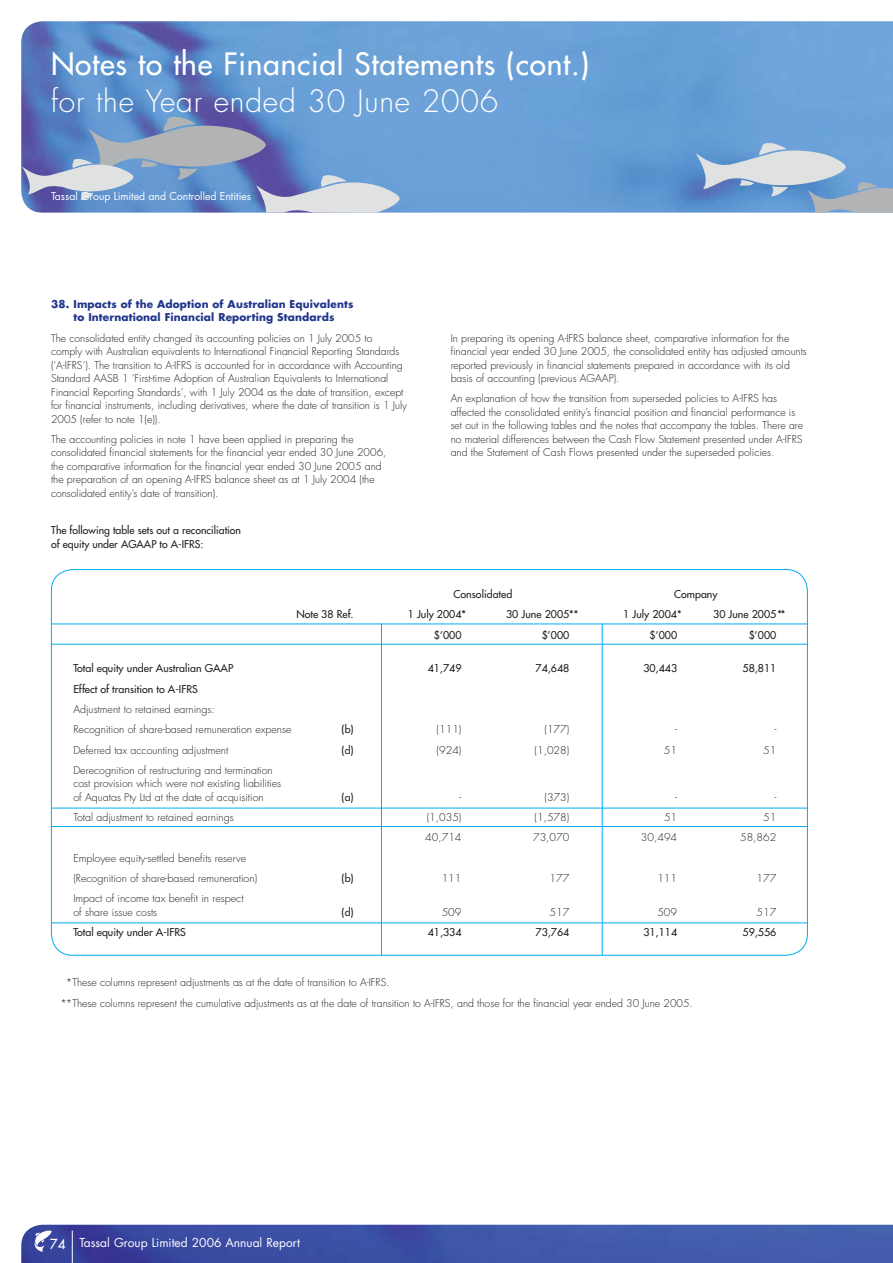
<style>
.page{position:relative;width:893px;height:1263px;background:#fff}
.page>*{position:absolute;margin:0;border:0;box-sizing:border-box;transform-origin:0 0}
.t1{font:30px "Futura";letter-spacing:.025em;color:#fff}
.t2{font:300 30px "Futura";letter-spacing:.025em;color:#fff}
.t3{font:13.5px "Futura";color:#fff}
.t4{font:12px "Futura";color:#fff}
.t5{font:300 10.5px/13.5px "Futura";color:#231f20}
.t6{font:10.5px/13.5px "Futura";color:#231f20}
.t7{font:700 10.5px/13.5px "Futura";letter-spacing:.015em;color:#21368b;text-align:center}
.t8{font:10.5px "Futura";color:#fff}
</style>
<div class="page">
<img style="left:21px;top:1225px;width:872px;height:38px">
<svg style="left:34px;top:1230px;width:18px;height:22px"></svg>
<hr style="left:72px;top:1230px;width:1px;height:33px;background:#fff">
<img style="left:21px;top:21px;width:872px;height:192px">
<hr style="left:381px;top:624px;width:1px;height:331px;background:#00adef">
<hr style="left:602px;top:624px;width:1px;height:331px;background:#00adef">
<svg style="left:696px;top:142px;width:197px;height:71px;background:#8eafd2"></svg>
<svg style="left:22px;top:115px;width:379px;height:98px;background:#7e99c7"></svg>
<hr style="left:51px;top:624px;width:756px;height:1px;background:#00adef">
<hr style="left:51px;top:644px;width:756px;height:1px;background:#00adef">
<hr style="left:51px;top:808px;width:756px;height:1px;background:#00adef">
<hr style="left:51px;top:826px;width:756px;height:1px;background:#00adef">
<hr style="left:51px;top:923px;width:756px;height:1px;background:#00adef">
<h1 class="t1" style="left:51px;top:44px;width:540px">Notes to the Financial Statements (cont.)</h1>
<h1 class="t2" style="left:51px;top:82px;width:449px">for the Year ended 30 June 2006</h1>
<p class="t8" style="left:51px;top:188px;width:202px">Tassal Group Limited and Controlled Entities</p>
<p class="t7" style="left:51px;top:297px;width:304px">38. Impacts of the Adoption of Australian Equivalents to International Financial Reporting Standards</p>
<p class="t5" style="left:51px;top:331px;width:357px">The consolidated entity changed its accounting policies on 1 July 2005 to<br>comply with Australian equivalents to International Financial Reporting Standards (‘A-IFRS’). The transition to A-IFRS is accounted for in accordance with Accounting Standard AASB 1 ‘First-time Adoption of Australian Equivalents to International Financial Reporting Standards’, with 1 July 2004 as the date of transition, except for financial instruments, including derivatives, where the date of transition is 1 July 2005 (refer to note 1(e)).</p>
<p class="t5" style="left:51px;top:432px;width:337px">The accounting policies in note 1 have been applied in preparing the consolidated financial statements for the financial year ended 30 June 2006, the comparative information for the financial year ended 30 June 2005 and the preparation of an opening A-IFRS balance sheet as at 1 July 2004 (the consolidated entity’s date of transition).</p>
<p class="t6" style="left:51px;top:523px;width:191px">The following table sets out a reconciliation of equity under AGAAP to A-IFRS:</p>
<p class="t5" style="left:451px;top:331px;width:358px">In preparing its opening A-IFRS balance sheet, comparative information for the financial year ended 30 June 2005, the consolidated entity has adjusted amounts reported previously in financial statements prepared in accordance with its old basis of accounting (previous AGAAP).</p>
<p class="t5" style="left:451px;top:392px;width:354px">An explanation of how the transition from superseded policies to A-IFRS has affected the consolidated entity’s financial position and financial performance is set out in the following tables and the notes that accompany the tables. There are no material differences between the Cash Flow Statement presented under A-IFRS and the Statement of Cash Flows presented under the superseded policies.</p>
<p class="t6" style="left:453px;top:587px;width:60px">Consolidated</p>
<p class="t6" style="left:674px;top:587px;width:45px">Company</p>
<p class="t6" style="left:296px;top:608px;width:88px">Note 38 Ref. 1</p>
<p class="t6" style="left:417px;top:608px;width:71px">July 2004 3*</p>
<p class="t6" style="left:512px;top:608px;width:87px">0 June 2005*1*</p>
<p class="t6" style="left:632px;top:608px;width:51px">July 2004*</p>
<p class="t6" style="left:713px;top:608px;width:74px">30 June 2005 **</p>
<p class="t6" style="left:434px;top:628px;width:29px">$’000</p>
<p class="t6" style="left:542px;top:628px;width:29px">$’000</p>
<p class="t6" style="left:650px;top:628px;width:29px">$’000</p>
<p class="t6" style="left:749px;top:628px;width:29px">$’000</p>
<p class="t6" style="left:73px;top:662px;width:161px">Total equity under Australian GAAP</p>
<p class="t6" style="left:428px;top:662px;width:20px">41 ,74974</p>
<p class="t6" style="left:548px;top:662px;width:14px">,6483</p>
<p class="t6" style="left:649px;top:662px;width:15px">0,443</p>
<p class="t6" style="left:742px;top:662px;width:22px">58,811</p>
<p class="t6" style="left:73px;top:682px;width:126px">Effect of transition to A-IFRS</p>
<p class="t5" style="left:73px;top:699px;width:220px;line-height:20.2px">Adjustment to retained earnings:<br>Recognition of share-based remuneration expense</p>
<p class="t6" style="left:342px;top:722px;width:14px">(b)</p>
<p class="t5" style="left:437px;top:723px;width:26px">(111)</p>
<p class="t5" style="left:544px;top:723px;width:26px">(177)</p>
<p class="t5" style="left:675px;top:723px;width:4px">-</p>
<p class="t5" style="left:774px;top:723px;width:4px">-</p>
<p class="t5" style="left:73px;top:743px;width:156px">Deferred tax accounting adjustment</p>
<p class="t6" style="left:342px;top:743px;width:14px">(d)</p>
<p class="t5" style="left:437px;top:743px;width:26px">(924)</p>
<p class="t5" style="left:534px;top:743px;width:36px">(1,028)</p>
<p class="t5" style="left:664px;top:743px;width:15px">51</p>
<p class="t5" style="left:763px;top:743px;width:15px">51</p>
<p class="t5" style="left:73px;top:763px;width:209px">Derecognition of restructuring and termination cost provision which were not existing liabilities of Aquatas Pty Ltd at the date of acquisition</p>
<p class="t6" style="left:342px;top:790px;width:14px">(a)</p>
<p class="t5" style="left:459px;top:790px;width:4px">-</p>
<p class="t5" style="left:544px;top:790px;width:26px">(373)</p>
<p class="t5" style="left:675px;top:790px;width:4px">-</p>
<p class="t5" style="left:774px;top:790px;width:4px">-</p>
<p class="t5" style="left:73px;top:810px;width:162px">Total adjustment to retained earnings</p>
<p class="t5" style="left:427px;top:810px;width:36px">(1,035)</p>
<p class="t5" style="left:535px;top:810px;width:36px">(1,578)</p>
<p class="t5" style="left:664px;top:810px;width:15px">51</p>
<p class="t5" style="left:763px;top:810px;width:15px">51</p>
<p class="t5" style="left:425px;top:831px;width:38px">40,714</p>
<p class="t5" style="left:533px;top:831px;width:38px">73,070</p>
<p class="t5" style="left:641px;top:831px;width:38px">30,494</p>
<p class="t5" style="left:740px;top:831px;width:38px">58,862</p>
<p class="t5" style="left:73px;top:848px;width:185px;line-height:20.2px">Employee equity-settled benefits reserve (Recognition of share-based remuneration)</p>
<p class="t6" style="left:342px;top:871px;width:14px">(b)</p>
<p class="t5" style="left:442px;top:871px;width:21px">111</p>
<p class="t5" style="left:550px;top:871px;width:21px">177</p>
<p class="t5" style="left:657px;top:871px;width:21px">111</p>
<p class="t5" style="left:757px;top:871px;width:21px">177</p>
<p class="t5" style="left:73px;top:892px;width:172px">Impact of income tax benefit in respect of share issue costs</p>
<p class="t6" style="left:342px;top:905px;width:14px">(d)</p>
<p class="t5" style="left:442px;top:905px;width:21px">509</p>
<p class="t5" style="left:550px;top:905px;width:21px">517</p>
<p class="t5" style="left:657px;top:905px;width:21px">509</p>
<p class="t5" style="left:757px;top:905px;width:21px">517</p>
<p class="t6" style="left:73px;top:925px;width:114px">Total equity under A-IFRS</p>
<p class="t6" style="left:428px;top:925px;width:20px">41 ,33473</p>
<p class="t6" style="left:548px;top:925px;width:18px">,76431</p>
<p class="t6" style="left:656px;top:925px;width:9px">,114</p>
<p class="t6" style="left:742px;top:925px;width:35px">59,556</p>
<p class="t5" style="left:61px;top:973px;width:634px;line-height:20.2px;text-indent:5px">*These columns represent adjustments as at the date of transition to A-IFRS.<br>**These columns represent the cumulative adjustments as at the date of transition to A-IFRS, and those for the financial year ended 30 June 2005.</p>
<p class="t3" style="left:50px;top:1235px;width:9px">74</p>
<p class="t4" style="left:79px;top:1235px;width:222px">Tassal Group Limited 2006 Annual Report</p>
</div>
